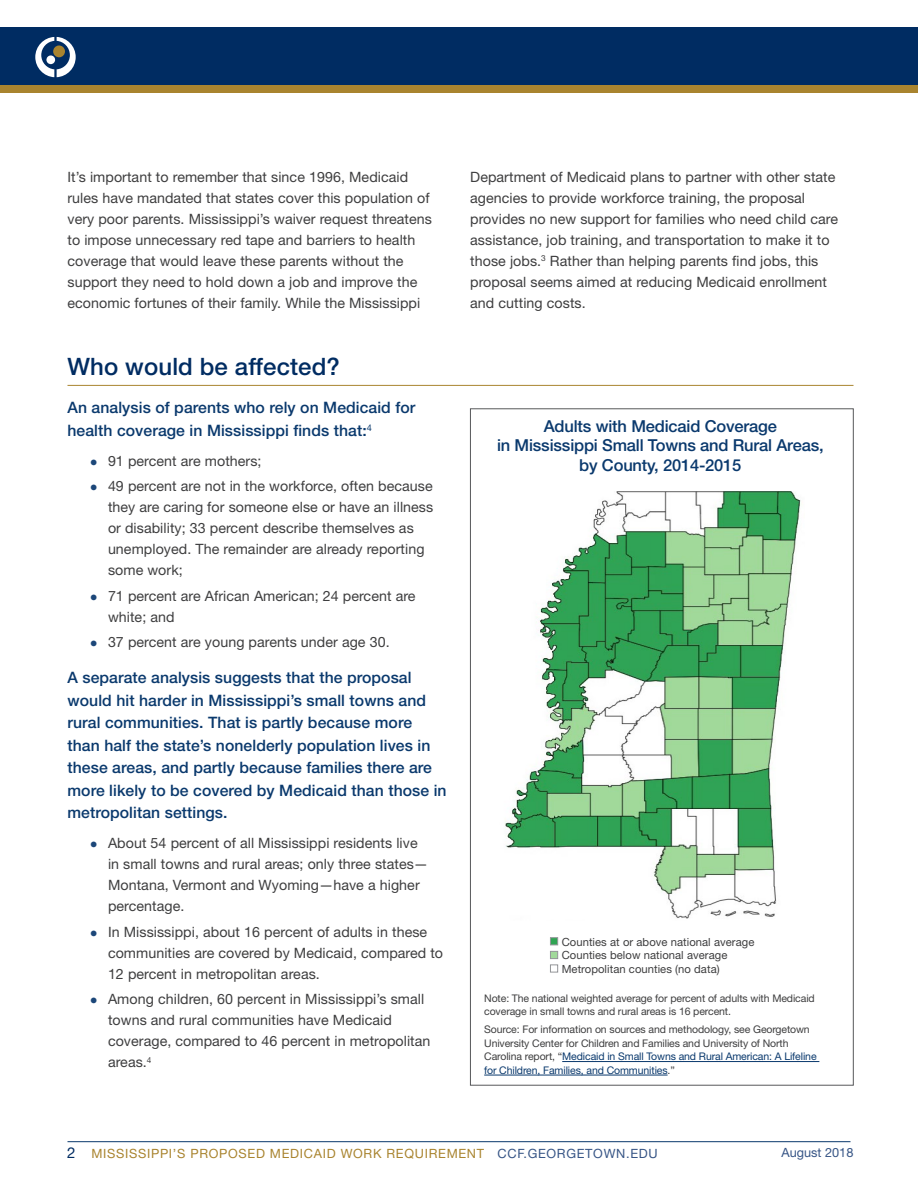
<style>
.page{position:relative;width:918px;height:1188px;background:#fff}
.page>*{position:absolute;margin:0;border:0;box-sizing:border-box;transform-origin:0 0}
.Headers{font:500 24px "Helvetica Neue LT Std";letter-spacing:.005em;color:#002c62}
.Table_header{font:500 16.5px/19.8px "Helvetica Neue LT Std";letter-spacing:-.01em;color:#0a396d;text-align:center}
.body_copy_bold{font:500 15.75px/22.5px "Helvetica Neue LT Std";letter-spacing:.005em;color:#0a396d}
.body_copy{font:14.25px/21px "Helvetica Neue LT Std";letter-spacing:.005em;color:#3e3e3f}
.t1{font:12.75px "Helvetica Neue LT Std";letter-spacing:.055em;color:#a9842f}
.t2{font:12.75px "Helvetica Neue LT Std";color:#375586}
.table_notes_7_5{font:11.25px "Helvetica Neue LT Std";letter-spacing:.005em;color:#3e3e3f}
.table_notes_7_5-2{font:10.5px/13.5px "Helvetica Neue LT Std";letter-spacing:-.01em;color:#3e3e3f}
.s1{color:#0a396d}
.s2{font-size:15px;color:#002c62}
.s3{color:#375586}
</style>
<div class="page">
<div style="left:0;top:27px;width:918px;height:62px;background:#002c62"></div>
<hr style="left:68px;top:1141px;width:782px;height:1px;background:#0a396d">
<svg style="left:35px;top:37px;width:41px;height:40px"></svg>
<div style="left:0;top:86px;width:918px;height:7px;background:#a9842f"></div>
<hr style="left:562px;top:1061px;width:257px;height:1px;background:#0a396d">
<hr style="left:484px;top:1075px;width:184px;height:1px;background:#0a396d">
<hr style="left:68px;top:385px;width:786px;height:1px;background:#a9842f">
<img style="left:505px;top:492px;width:296px;height:427px">
<div style="left:550px;top:938px;width:8px;height:7px;background:#30a453;border:1px solid #939598"></div>
<div style="left:550px;top:951px;width:8px;height:8px;background:#a1d99a;border:1px solid #939598"></div>
<div style="left:550px;top:965px;width:8px;height:7px;background:#fff;border:1px solid #939598"></div>
<p class="body_copy" style="left:68px;top:166px;width:366px">It’s important to remember that since 1996, Medicaid rules have mandated that states cover this population of very poor parents. Mississippi’s waiver request threatens to impose unnecessary red tape and barriers to health coverage that would leave these parents without the support they need to hold down a job and improve the economic fortunes of their family. While the Mississippi</p>
<p class="body_copy" style="left:470px;top:166px;width:369px">Department of Medicaid plans to partner with other state agencies to provide workforce training, the proposal provides no new support for families who need child care assistance, job training, and transportation to make it to those jobs.<sup>3</sup> Rather than helping parents find jobs, this proposal seems aimed at reducing Medicaid enrollment and cutting costs.</p>
<p class="Headers" style="left:68px;top:352px;width:274px">Who would be affected?</p>
<p class="body_copy_bold" style="left:68px;top:396px;width:349px">An analysis of parents who rely on Medicaid for health coverage in Mississippi finds that:<sup>4</sup></p>
<p class="body_copy" style="left:108px;top:450px;width:155px">91 percent are mothers;</p>
<p class="body_copy" style="left:108px;top:475px;width:327px">49 percent are not in the workforce, often because they are caring for someone else or have an illness or disability; 33 percent describe themselves as unemployed. The remainder are already reporting some work;</p>
<p class="body_copy" style="left:108px;top:585px;width:309px">71 percent are African American; 24 percent are white; and</p>
<p class="body_copy" style="left:108px;top:631px;width:283px">37 percent are young parents under age 30.</p>
<p class="body_copy_bold" style="left:68px;top:666px;width:381px">A separate analysis suggests that the proposal would hit harder in Mississippi’s small towns and rural communities. That is partly because more than half the state’s nonelderly population lives in these areas, and partly because families there are more likely to be covered by Medicaid than those in metropolitan settings.</p>
<p class="body_copy" style="left:108px;top:832px;width:322px">About 54 percent of all Mississippi residents live in small towns and rural areas; only three states— Montana, Vermont and Wyoming—have a higher percentage.</p>
<p class="body_copy" style="left:108px;top:921px;width:337px">In Mississippi, about 16 percent of adults in these communities are covered by Medicaid, compared to<br>12 percent in metropolitan areas.</p>
<p class="body_copy" style="left:108px;top:988px;width:324px">Among children, 60 percent in Mississippi’s small towns and rural communities have Medicaid coverage, compared to 46 percent in metropolitan areas.<sup>4</sup></p>
<p class="table_notes_7_5-2" style="left:484px;top:991px;width:332px">Note: The national weighted average for percent of adults with Medicaid coverage in small towns and rural areas is 16 percent.</p>
<p class="Table_header" style="left:497px;top:416px;width:328px">Adults with Medicaid Coverage<br>in Mississippi Small Towns and Rural Areas, by County, 2014-2015</p>
<p class="table_notes_7_5" style="left:562px;top:935px;width:194px">Counties at or above national average</p>
<p class="table_notes_7_5" style="left:562px;top:948px;width:167px">Counties below national average</p>
<p class="table_notes_7_5" style="left:562px;top:962px;width:159px">Metropolitan counties (no data)</p>
<p class="table_notes_7_5-2" style="left:484px;top:1023px;width:334px">Source: For information on sources and methodology, see Georgetown University Center for Children and Families and University of North Carolina report, “<span class="s1">Medicaid in Small Towns and Rural American: A Lifeline for Children, Families, and Communities</span>.”</p>
<p class="t1" style="left:67px;top:1146px;width:592px"><span class="s2">2</span> MISSISSIPPI’S PROPOSED MEDICAID WORK REQUIREMENT <span class="s3">CCF.GEORGETOWN.EDU</span></p>
<p class="t2" style="left:781px;top:1145px;width:74px">August 2018</p>
</div>
